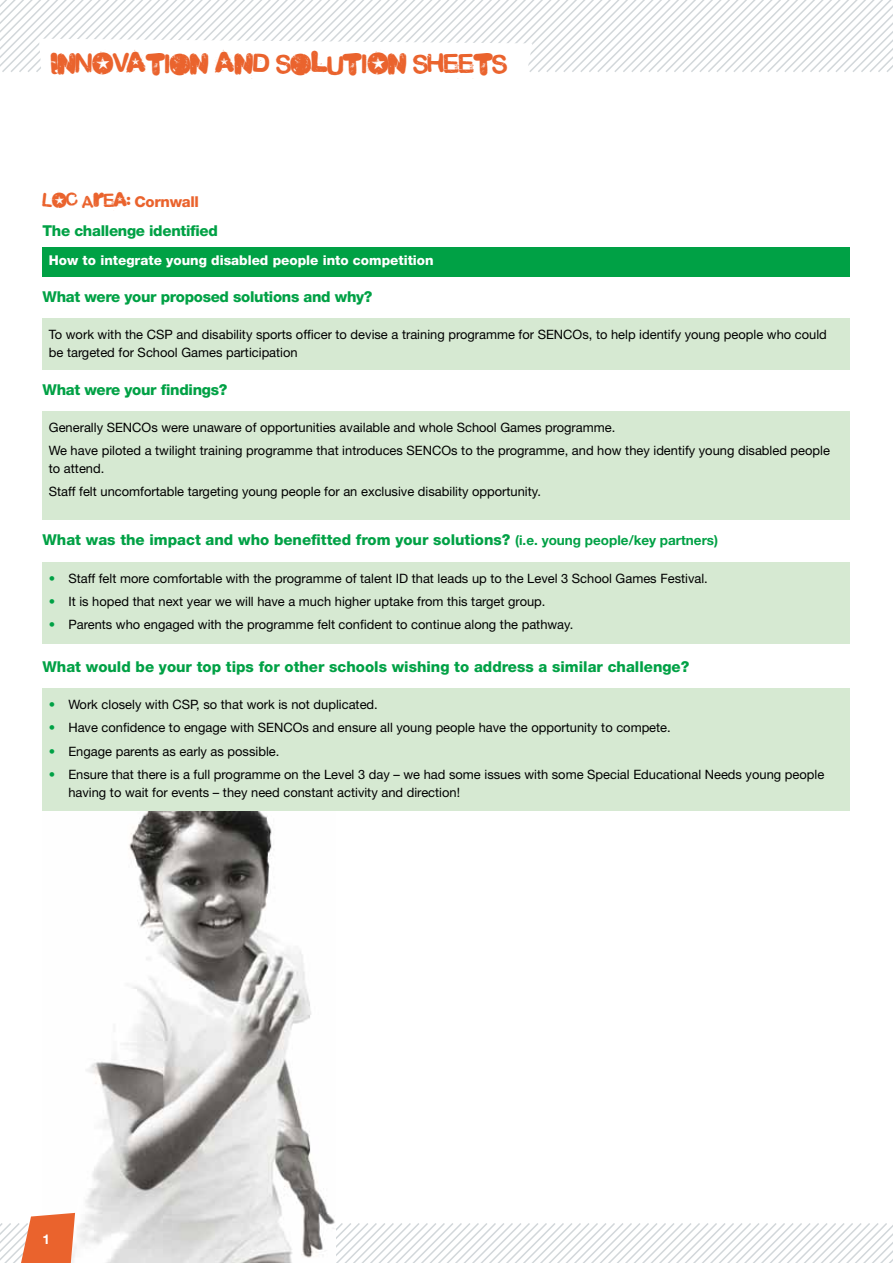
<style>
.page{position:relative;width:893px;height:1263px;background:#fff}
.page>*{position:absolute;margin:0;border:0;box-sizing:border-box;transform-origin:0 0}
.t1{font:30px "Malgecito";color:#ea632d}
.t2{font:21px "Malgecito";letter-spacing:-.02em;color:#ea632d}
.t3{font:800 15px "Helvetica Neue";color:#00a145}
.t4{font:800 15px "Helvetica Neue";letter-spacing:-.02em;color:#00a145}
.t5{font:800 13.5px "Helvetica Neue";color:#fff}
.t6{font:700 13.5px "Helvetica Neue";color:#fff}
.t7{font:12.9px/18px "Helvetica Neue";color:#000}
.s1{font-family:"Helvetica Neue";font-weight:800;font-size:15px}
.s2{font-weight:700;font-size:13.5px}
.s3{color:#00a145}
</style>
<div class="page">
<svg style="left:0;top:0;width:893px;height:72px"></svg>
<img style="left:74px;top:811px;width:254px;height:402px">
<div style="left:43px;top:247px;width:807px;height:29px;background:#00a145"></div>
<div style="left:43px;top:318px;width:807px;height:52px;background:#d6e9d2"></div>
<div style="left:43px;top:411px;width:807px;height:108px;background:#d6e9d2"></div>
<div style="left:43px;top:562px;width:807px;height:81px;background:#d6e9d2"></div>
<div style="left:43px;top:688px;width:807px;height:123px;background:#d6e9d2"></div>
<svg style="left:0;top:1213px;width:893px;height:50px"></svg>
<h1 class="t1" style="left:51px;top:45px;width:457px">INNOVATION AND SOLUTION SHEETS</h1>
<h2 class="t2" style="left:43px;top:187px;width:158px">LOC AREA: <span class="s1">Cornwall</span></h2>
<p class="t4" style="left:43px;top:222px;width:177px">The challenge identified</p>
<p class="t5" style="left:49px;top:253px;width:386px">How to integrate young disabled people into competition</p>
<p class="t4" style="left:43px;top:288px;width:332px">What were your proposed solutions and why?</p>
<p class="t7" style="left:49px;top:325px;width:779px">To work with the CSP and disability sports officer to devise a training programme for SENCOs, to help identify young people who could be targeted for School Games participation</p>
<p class="t4" style="left:43px;top:381px;width:186px">What were your findings?</p>
<p class="t7" style="left:49px;top:416px;width:783px;line-height:23.1px">Generally SENCOs were unaware of opportunities available and whole School Games programme.<br>We have piloted a twilight training programme that introduces SENCOs to the programme, and how they identify young disabled people</p>
<p class="t7" style="left:49px;top:457px;width:494px;line-height:23.1px">to attend.<br>Staff felt uncomfortable targeting young people for an exclusive disability opportunity.</p>
<p class="t3" style="left:43px;top:531px;width:677px">What was the impact and who benefitted from your solutions? <span class="s2">(i.e. young people/key partners)</span></p>
<p class="t7" style="left:49px;top:569px;width:660px"><span class="s3">•</span> Staff felt more comfortable with the programme of talent ID that leads up to the Level 3 School Games Festival.</p>
<p class="t7" style="left:49px;top:592px;width:498px"><span class="s3">•</span> It is hoped that next year we will have a much higher uptake from this target group.</p>
<p class="t7" style="left:49px;top:615px;width:526px"><span class="s3">•</span> Parents who engaged with the programme felt confident to continue along the pathway.</p>
<p class="t3" style="left:43px;top:658px;width:648px">What would be your top tips for other schools wishing to address a similar challenge?</p>
<p class="t7" style="left:49px;top:696px;width:330px"><span class="s3">•</span> Work closely with CSP, so that work is not duplicated.</p>
<p class="t7" style="left:49px;top:719px;width:623px"><span class="s3">•</span> Have confidence to engage with SENCOs and ensure all young people have the opportunity to compete.</p>
<p class="t7" style="left:49px;top:742px;width:232px"><span class="s3">•</span> Engage parents as early as possible.</p>
<p class="t7" style="left:68px;top:765px;width:757px;text-indent:-20px"><span class="s3">•</span> Ensure that there is a full programme on the Level 3 day – we had some issues with some Special Educational Needs young people having to wait for events – they need constant activity and direction!</p>
<p class="t6" style="left:43px;top:1230px;width:9px">1</p>
</div>
